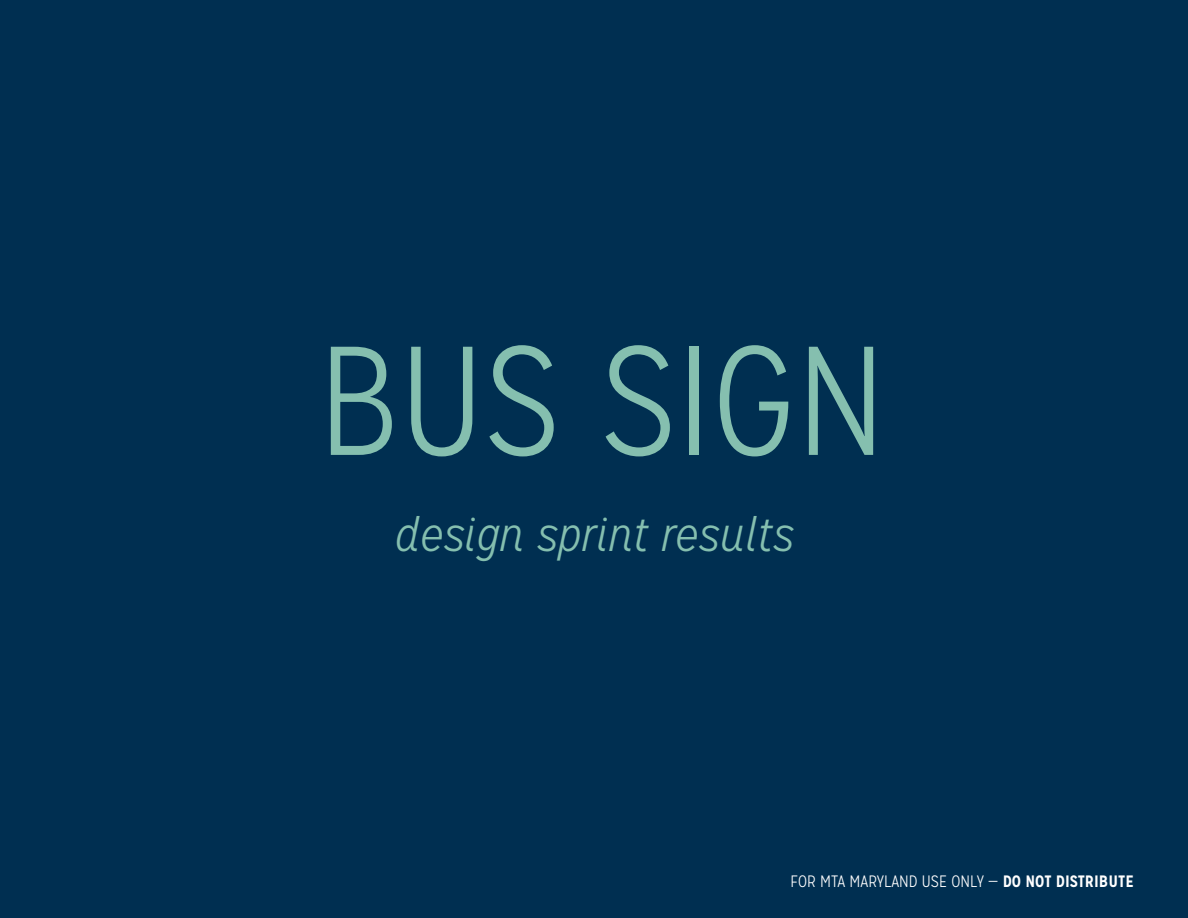
<style>
.page{position:relative;width:1188px;height:918px;background:#002f51}
.page>*{position:absolute;margin:0;border:0;box-sizing:border-box;transform-origin:0 0}
.t1{font:300 154.5px "Mission Gothic";color:#85bfaf}
.t2{font:italic 300 48px "Mission Gothic";color:#85bfaf}
.t3{font:300 16.5px "Mission Gothic";color:#fff}
.s1{font-weight:700}
</style>
<div class="page">
<h1 class="t1" style="left:318px;top:311px;width:570px">BUS SIGN</h1>
<h2 class="t2" style="left:395px;top:507px;width:400px">design sprint results</h2>
<p class="t3" style="left:790px;top:872px;width:345px">FOR MTA MARYLAND USE ONLY — <span class="s1">DO NOT DISTRIBUTE</span></p>
</div>
